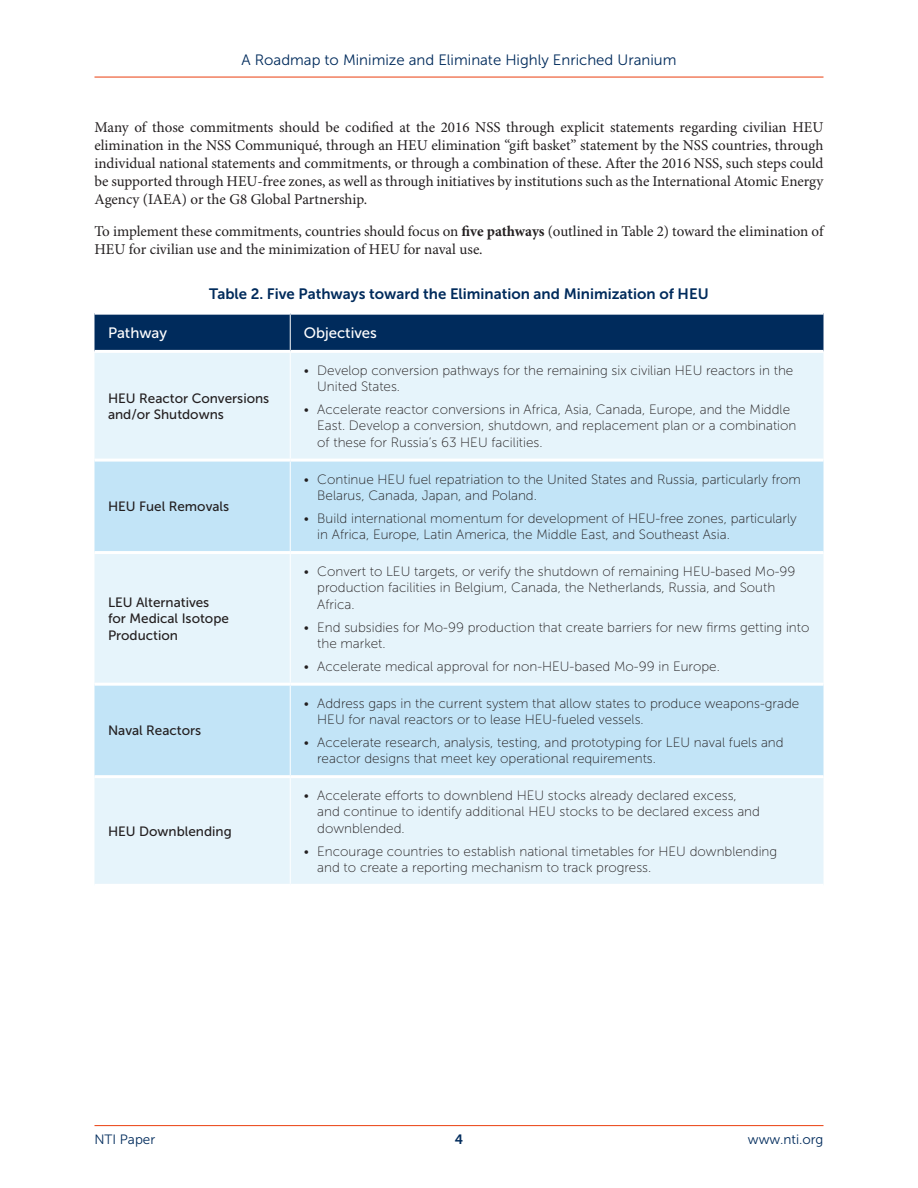
<style>
.page{position:relative;width:918px;height:1188px;background:#fff}
.page>*{position:absolute;margin:0;border:0;box-sizing:border-box;transform-origin:0 0}
.t1{font:15px/18px "Minion Pro";color:#231f20;text-align:justify}
.t2{font:15px "Museo Sans 700";color:#002b5c}
.t3{font:15px "Museo Sans 300";color:#002b5c}
.t4{font:15px "Museo Sans 500";color:#fff}
.t5{font:13.5px/16.2px "Museo Sans 100";color:#231f20}
.t6{font:13.5px/16.2px "Museo Sans 500";color:#231f20}
.t7{font:13.5px "Museo Sans 300";color:#002b5c}
.t8{font:13.5px "Museo Sans 700";color:#002b5c}
.s1{font-weight:700}
</style>
<div class="page">
<hr style="left:94px;top:1125px;width:730px;height:1px;background:#ec5328">
<hr style="left:94px;top:76px;width:730px;height:2px;background:#ec5328">
<div style="left:94px;top:315px;width:730px;height:35px;background:#002b5c"></div>
<div style="left:94px;top:353px;width:730px;height:106px;background:#e6f4fb"></div>
<div style="left:94px;top:462px;width:730px;height:89px;background:#c2e4f7"></div>
<svg style="left:94px;top:554px;width:730px;height:330px;fill:#e6f4fb"></svg>
<hr style="left:290px;top:315px;width:1px;height:35px;background:#fff">
<hr style="left:290px;top:353px;width:1px;height:106px;background:#fff">
<hr style="left:290px;top:462px;width:1px;height:89px;background:#fff">
<hr style="left:290px;top:554px;width:1px;height:129px;background:#fff">
<hr style="left:290px;top:686px;width:1px;height:89px;background:#fff">
<hr style="left:290px;top:778px;width:1px;height:106px;background:#fff">
<hr style="left:94px;top:683px;width:196px;height:3px;background:#fff">
<hr style="left:290px;top:683px;width:534px;height:3px;background:#fff">
<hr style="left:94px;top:775px;width:196px;height:3px;background:#fff">
<hr style="left:290px;top:775px;width:534px;height:3px;background:#fff">
<p class="t3" style="left:242px;top:52px;width:436px">A Roadmap to Minimize and Eliminate Highly Enriched Uranium</p>
<p class="t1" style="left:94px;top:119px;width:731px">Many of those commitments should be codified at the 2016 NSS through explicit statements regarding civilian HEU elimination in the NSS Communiqué, through an HEU elimination “gift basket” statement by the NSS countries, through individual national statements and commitments, or through a combination of these. After the 2016 NSS, such steps could be supported through HEU-free zones, as well as through initiatives by institutions such as the International Atomic Energy Agency (IAEA) or the G8 Global Partnership.</p>
<p class="t1" style="left:94px;top:223px;width:730px">To implement these commitments, countries should focus on <span class="s1">five pathways</span> (outlined in Table 2) toward the elimination of<br>HEU for civilian use and the minimization of HEU for naval use.</p>
<p class="t2" style="left:209px;top:285px;width:501px">Table 2. Five Pathways toward the Elimination and Minimization of HEU</p>
<p class="t4" style="left:108px;top:325px;width:61px">Pathway</p>
<p class="t4" style="left:304px;top:325px;width:75px">Objectives</p>
<p class="t6" style="left:108px;top:390px;width:163px">HEU Reactor Conversions and/or Shutdowns</p>
<p class="t6" style="left:108px;top:499px;width:123px">HEU Fuel Removals</p>
<p class="t6" style="left:108px;top:595px;width:122px">LEU Alternatives for Medical Isotope<br>Production</p>
<p class="t6" style="left:108px;top:723px;width:95px">Naval Reactors</p>
<p class="t6" style="left:108px;top:823px;width:125px">HEU Downblending</p>
<p class="t5" style="left:317px;top:362px;width:478px;text-indent:-14px">• Develop conversion pathways for the remaining six civilian HEU reactors in the<br>United States.</p>
<p class="t5" style="left:317px;top:402px;width:481px;text-indent:-14px">• Accelerate reactor conversions in Africa, Asia, Canada, Europe, and the Middle<br>East. Develop a conversion, shutdown, and replacement plan or a combination of these for Russia’s 63 HEU facilities.</p>
<p class="t5" style="left:317px;top:471px;width:485px;text-indent:-14px">• Continue HEU fuel repatriation to the United States and Russia, particularly from<br>Belarus, Canada, Japan, and Poland.</p>
<p class="t5" style="left:317px;top:510px;width:481px;text-indent:-14px">• Build international momentum for development of HEU-free zones, particularly in Africa, Europe, Latin America, the Middle East, and Southeast Asia.</p>
<p class="t5" style="left:317px;top:564px;width:480px;text-indent:-14px">• Convert to LEU targets, or verify the shutdown of remaining HEU-based Mo-99 production facilities in Belgium, Canada, the Netherlands, Russia, and South<br>Africa.</p>
<p class="t5" style="left:317px;top:619px;width:494px;text-indent:-14px">• End subsidies for Mo-99 production that create barriers for new firms getting into the market.</p>
<p class="t5" style="left:304px;top:658px;width:418px">• Accelerate medical approval for non-HEU-based Mo-99 in Europe.</p>
<p class="t5" style="left:317px;top:695px;width:484px;text-indent:-14px">• Address gaps in the current system that allow states to produce weapons-grade<br>HEU for naval reactors or to lease HEU-fueled vessels.</p>
<p class="t5" style="left:317px;top:734px;width:468px;text-indent:-14px">• Accelerate research, analysis, testing, and prototyping for LEU naval fuels and reactor designs that meet key operational requirements.</p>
<p class="t5" style="left:317px;top:788px;width:444px;text-indent:-14px">• Accelerate efforts to downblend HEU stocks already declared excess, and continue to identify additional HEU stocks to be declared excess and downblended.</p>
<p class="t5" style="left:317px;top:843px;width:462px;text-indent:-14px">• Encourage countries to establish national timetables for HEU downblending and to create a reporting mechanism to track progress.</p>
<p class="t7" style="left:94px;top:1132px;width:62px">NTI Paper</p>
<p class="t8" style="left:455px;top:1132px;width:10px">4</p>
<p class="t7" style="left:748px;top:1132px;width:77px">www.nti.org</p>
</div>
